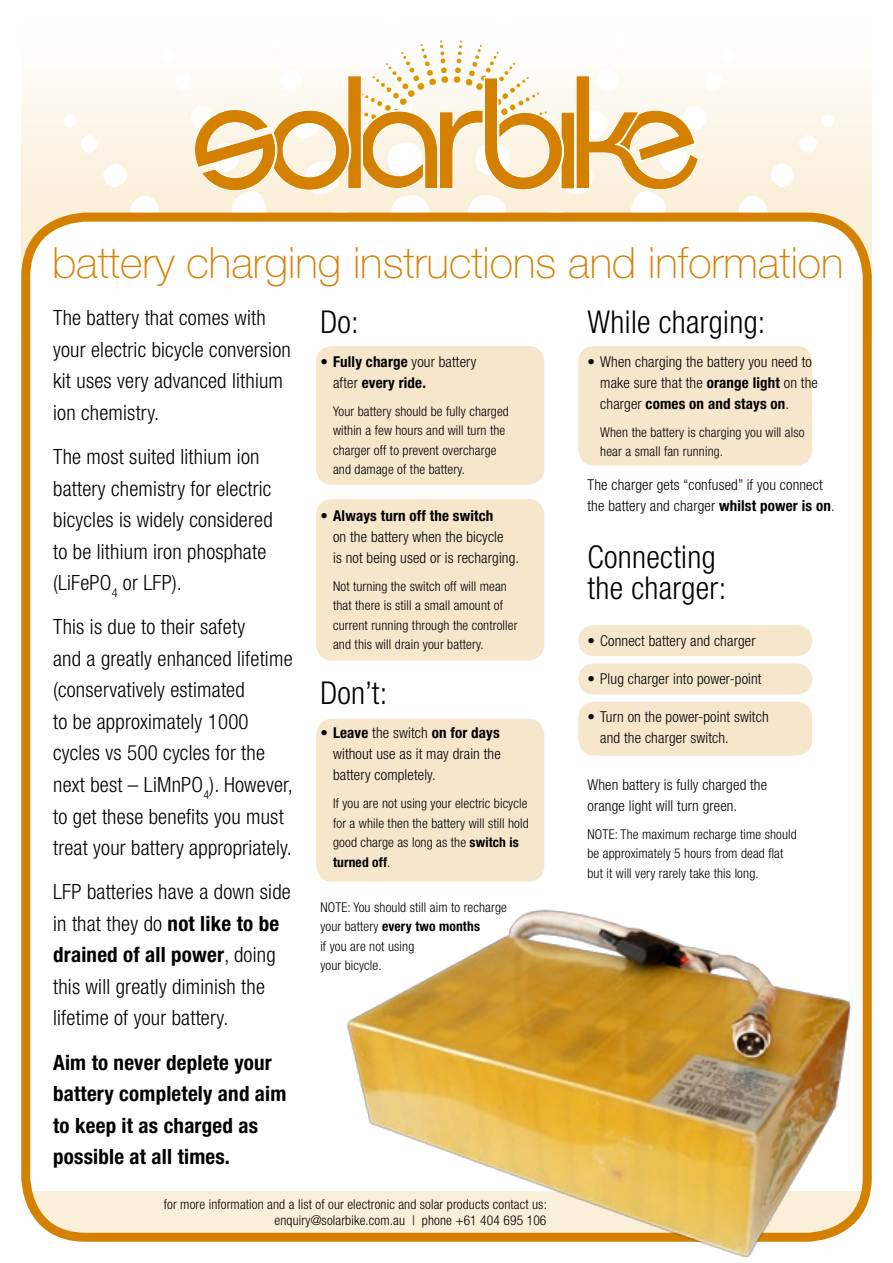
<style>
.page{position:relative;width:893px;height:1263px;background:#fff}
.page>*{position:absolute;margin:0;border:0;box-sizing:border-box;transform-origin:0 0}
.t1{font:100 43.2px "Helvetica Neue LT Std";color:#d48000}
.t2{font:300 condensed 31.5px/31.5px "Helvetica Neue LT Std";letter-spacing:.01em;color:#000}
.t3{font:300 condensed 21px/31.5px "Helvetica Neue LT Std";letter-spacing:.01em;color:#000}
.t4{font:700 condensed 21px/31.5px "Helvetica Neue LT Std";letter-spacing:.01em;color:#000}
.bullet{font:300 condensed 15px/21px "Helvetica Neue LT Std";letter-spacing:.01em;color:#000}
.body{font:300 condensed 15px/21px "Helvetica Neue LT Std";letter-spacing:.01em;color:#000}
.bullet-2{font:700 condensed 15px/21px "Helvetica Neue LT Std";letter-spacing:.01em;color:#000}
.bullet-3{font:300 condensed 13.5px/19.5px "Helvetica Neue LT Std";letter-spacing:.01em;color:#000}
.sub_bullet{font:300 condensed 13.5px/19.5px "Helvetica Neue LT Std";letter-spacing:.01em;color:#000}
.body-2{font:300 condensed 13.5px/16.5px "Helvetica Neue LT Std";letter-spacing:.01em;color:#000;text-align:right}
.s1{font-weight:700}
.s2{font-weight:300}
</style>
<div class="page">
<svg style="left:21px;top:40px;width:851px;height:225px"></svg>
<svg style="left:194px;top:75px;width:505px;height:121px"></svg>
<div style="left:26px;top:217px;width:841px;height:1020px;background:#fff;border-radius:60px"></div>
<div style="left:26px;top:1190px;width:841px;height:47px;background:#faefd9"></div>
<div style="left:21px;top:213px;width:851px;height:1029px;border:9px solid #d48000;border-radius:60px"></div>
<div style="left:316px;top:346px;width:228px;height:139px;background:#f6e6cc;border-radius:16px"></div>
<div style="left:316px;top:499px;width:228px;height:161px;background:#f6e6cc;border-radius:16px"></div>
<div style="left:316px;top:719px;width:228px;height:163px;background:#f6e6cc;border-radius:16px"></div>
<div style="left:578px;top:625px;width:234px;height:31px;background:#f6e6cc"></div>
<div style="left:578px;top:346px;width:234px;height:120px;background:#f6e6cc;border-radius:16px"></div>
<div style="left:578px;top:663px;width:234px;height:31px;background:#f6e6cc"></div>
<div style="left:578px;top:702px;width:234px;height:53px;background:#f6e6cc;border-radius:16px"></div>
<img style="left:339px;top:909px;width:519px;height:348px">
<p class="t1" style="left:52px;top:238px;width:793px">battery charging instructions and information</p>
<p class="t3" style="left:53px;top:302px;width:239px">The battery that comes with your electric bicycle conversion kit uses very advanced lithium ion chemistry.</p>
<p class="t3" style="left:53px;top:441px;width:221px">The most suited lithium ion battery chemistry for electric bicycles is widely considered to be lithium iron phosphate (LiFePO<sub>4</sub> or LFP).</p>
<p class="t3" style="left:53px;top:611px;width:241px">This is due to their safety<br>and a greatly enhanced lifetime (conservatively estimated<br>to be approximately 1000 cycles vs 500 cycles for the next best – LiMnPO<sub>4</sub>). However, to get these benefits you must treat your battery appropriately.</p>
<p class="t3" style="left:53px;top:876px;width:239px">LFP batteries have a down side in that they do <span class="s1">not like to be drained of all power</span>, doing this will greatly diminish the lifetime of your battery.</p>
<p class="t4" style="left:53px;top:1046px;width:235px">Aim to never deplete your battery completely and aim to keep it as charged as possible at all times.</p>
<p class="t2" style="left:320px;top:306px;width:40px">Do:</p>
<p class="bullet-2" style="left:333px;top:351px;width:145px;text-indent:-13px">• Fully charge <span class="s2">your battery after</span> every ride.</p>
<p class="bullet-3" style="left:333px;top:401px;width:177px">Your battery should be fully charged within a few hours and will turn the charger off to prevent overcharge and damage of the battery.</p>
<p class="bullet" style="left:333px;top:505px;width:188px;text-indent:-13px"><span class="s1">• Always turn off the switch<br></span>on the battery when the bicycle<br>is not being used or is recharging.</p>
<p class="bullet-3" style="left:333px;top:576px;width:186px">Not turning the switch off will mean that there is still a small amount of current running through the controller and this will drain your battery.</p>
<p class="t2" style="left:320px;top:677px;width:69px">Don’t:</p>
<p class="bullet" style="left:333px;top:722px;width:169px;text-align:justify;text-indent:-13px">• <span class="s1">Leave</span> the switch <span class="s1">on for days </span>without use as it may drain the battery completely.</p>
<p class="bullet-3" style="left:333px;top:793px;width:197px">If you are not using your electric bicycle for a while then the battery will still hold good charge as long as the <span class="s1">switch is turned off</span>.</p>
<p class="sub_bullet" style="left:320px;top:897px;width:188px">NOTE: You should still aim to recharge your battery <span class="s1">every two months<br></span>if you are not using<br>your bicycle.</p>
<p class="body-2" style="left:164px;top:1196px;width:385px">for more information and a list of our electronic and solar products contact us: enquiry@solarbike.com.au | phone +61 404 695 106</p>
<p class="t2" style="left:587px;top:306px;width:180px">While charging:</p>
<p class="bullet" style="left:600px;top:351px;width:219px;text-indent:-13px">• When charging the battery you need to make sure that the <span class="s1">orange light</span> on the charger <span class="s1">comes on and stays on</span>.</p>
<p class="sub_bullet" style="left:600px;top:422px;width:206px">When the battery is charging you will also hear a small fan running.</p>
<p class="bullet" style="left:587px;top:474px;width:249px">The charger gets “confused” if you connect the battery and charger <span class="s1">whilst power is on</span>.</p>
<p class="t2" style="left:587px;top:541px;width:140px">Connecting the charger:</p>
<p class="bullet" style="left:587px;top:630px;width:169px">• Connect battery and charger</p>
<p class="bullet" style="left:587px;top:668px;width:176px">• Plug charger into power-point</p>
<p class="bullet" style="left:600px;top:706px;width:170px;text-indent:-13px">• Turn on the power-point switch and the charger switch.</p>
<p class="body" style="left:587px;top:774px;width:181px">When battery is fully charged the orange light will turn green.</p>
<p class="sub_bullet" style="left:587px;top:824px;width:211px">NOTE: The maximum recharge time should be approximately 5 hours from dead flat but it will very rarely take this long.</p>
</div>
